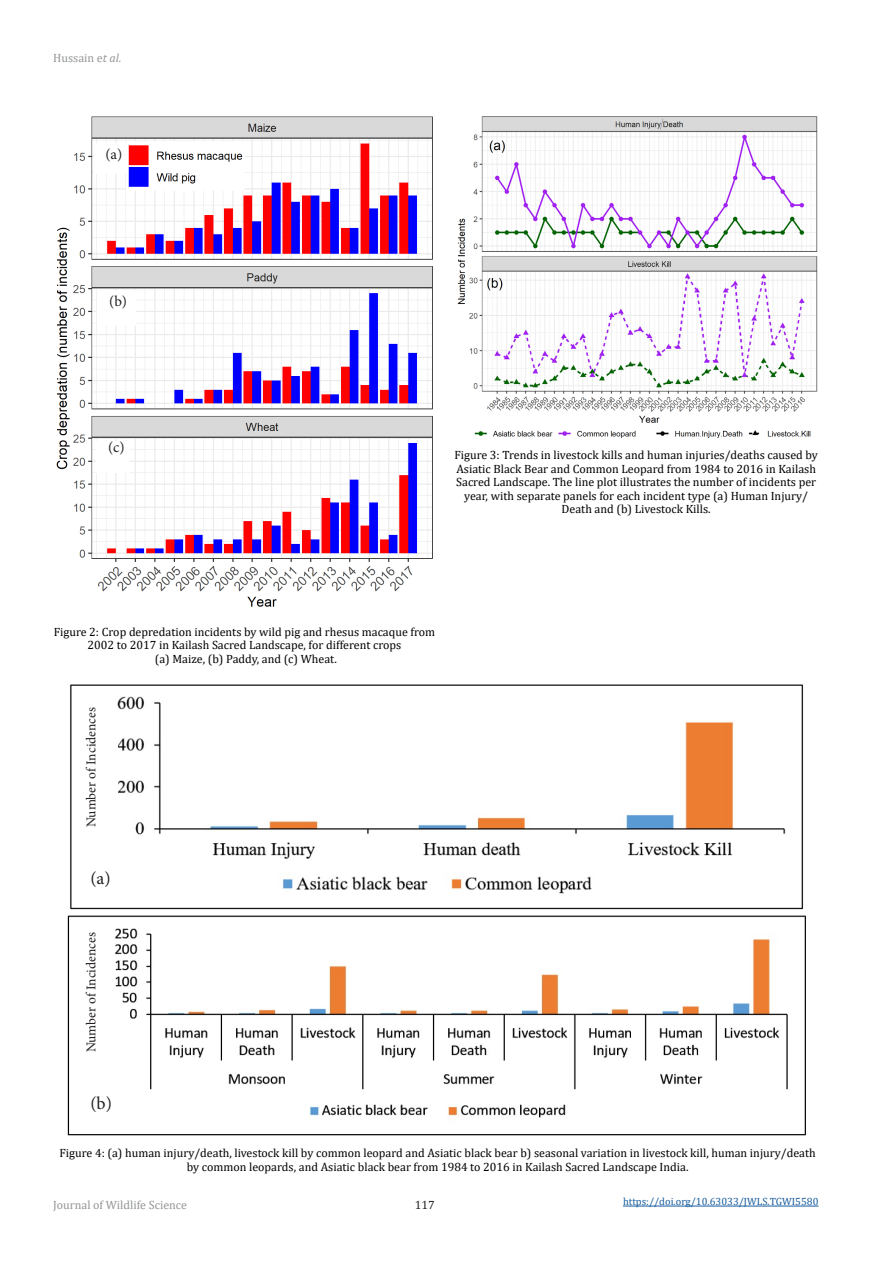
<style>
.page{position:relative;width:893px;height:1263px;background:#fff}
.page>*{position:absolute;margin:0;border:0;box-sizing:border-box;transform-origin:0 0}
.t1{font:18px "Minion Pro";color:#231f20}
.t2{font:15px "Minion Pro";color:#231f20}
.t3{font:13.5px "Minion Pro";color:#231f20}
.t4{font:12px/13.5px "Cambria";color:#000;text-align:center}
.t5{font:12px "Cambria";color:#939598}
.t6{font:12px "Cambria";color:#231f20}
.t7{font:10.5px "Cambria";color:#175d9e}
.s1{font-style:italic}
</style>
<div class="page">
<img style="left:56px;top:116px;width:377px;height:491px">
<div style="left:95px;top:143px;width:32px;height:31px;background:#fff"></div>
<div style="left:98px;top:290px;width:38px;height:36px;background:#fff"></div>
<div style="left:97px;top:442px;width:33px;height:31px;background:#fff"></div>
<img style="left:457px;top:116px;width:361px;height:322px">
<img style="left:67px;top:684px;width:739px;height:452px">
<div style="left:83px;top:706px;width:34px;height:194px;background:#fff"></div>
<div style="left:77px;top:932px;width:34px;height:193px;background:#fff"></div>
<hr style="left:623px;top:1206px;width:196px;height:1px;background:#175d9e">
<p class="t5" style="left:53px;top:51px;width:70px">Hussain e<span class="s1">t al.</span></p>
<p class="t2" style="left:105px;top:145px;width:18px">(a)</p>
<p class="t2" style="left:109px;top:291px;width:19px">(b)</p>
<p class="t2" style="left:108px;top:437px;width:18px">(c)</p>
<p class="t4" style="left:454px;top:448px;width:365px">Figure 3: Trends in livestock kills and human injuries/deaths caused by Asiatic Black Bear and Common Leopard from 1984 to 2016 in Kailash Sacred Landscape. The line plot illustrates the number of incidents per year, with separate panels for each incident type (a) Human Injury/ Death and (b) Livestock Kills.</p>
<p class="t4" style="left:54px;top:625px;width:383px">Figure 2: Crop depredation incidents by wild pig and rhesus macaque from<br>2002 to 2017 in Kailash Sacred Landscape, for different crops</p>
<p class="t4" style="left:155px;top:652px;width:184px">(a) Maize, (b) Paddy, and (c) Wheat.</p>
<p class="t3" style="left:82px;top:827px;width:121px;rotate:-90deg">Number of Incidences</p>
<p class="t1" style="left:90px;top:866px;width:22px">(a)</p>
<p class="t3" style="left:82px;top:1052px;width:121px;rotate:-90deg">Number of Incidences</p>
<p class="t1" style="left:90px;top:1092px;width:23px">(b)</p>
<p class="t4" style="left:59px;top:1146px;width:758px">Figure 4: (a) human injury/death, livestock kill by common leopard and Asiatic black bear b) seasonal variation in livestock kill, human injury/death by common leopards, and Asiatic black bear from 1984 to 2016 in Kailash Sacred Landscape India.</p>
<p class="t5" style="left:53px;top:1197px;width:135px">Journal of Wildlife Science</p>
<p class="t6" style="left:415px;top:1197px;width:21px">117</p>
<p class="t7" style="left:623px;top:1195px;width:197px">https://doi.org/10.63033/JWLS.TGWI5580</p>
</div>
